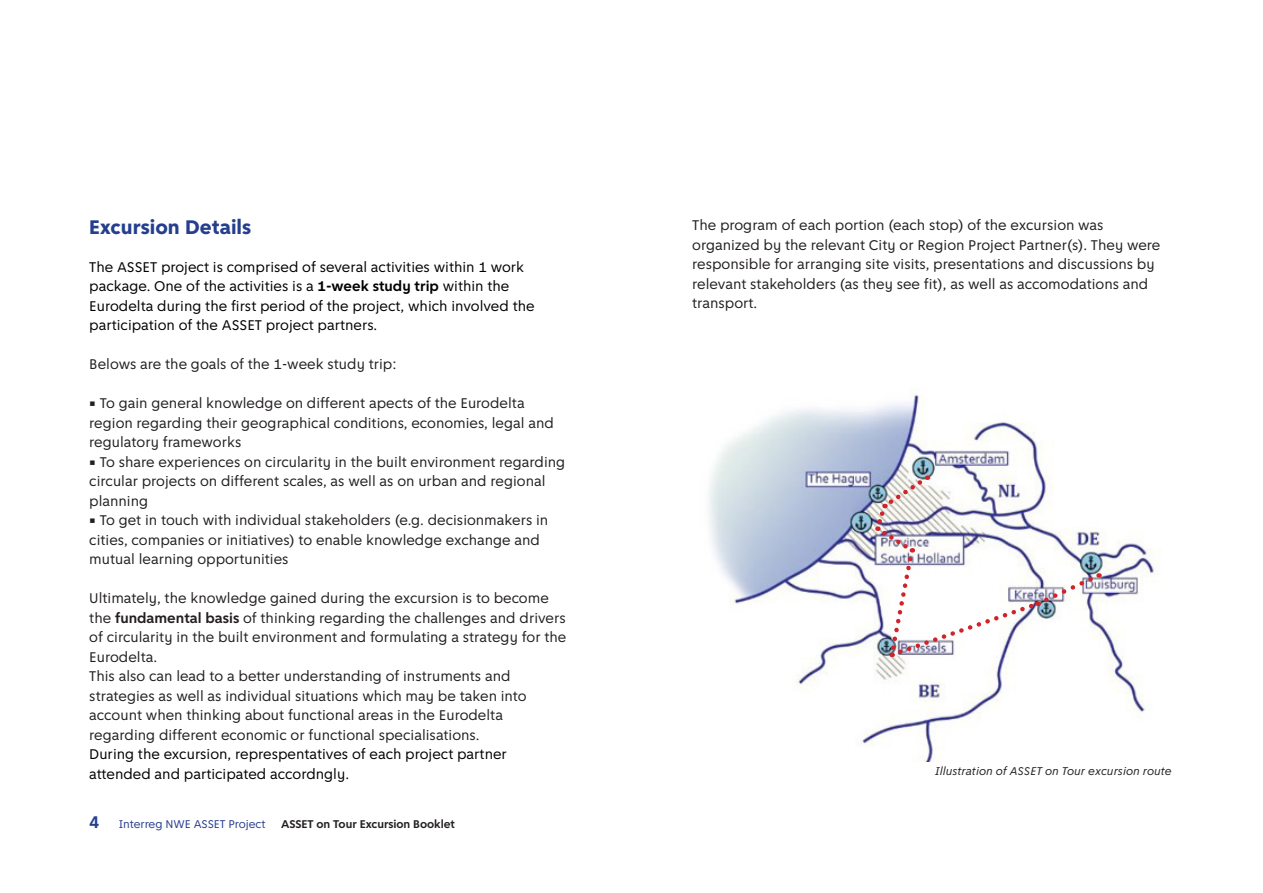
<style>
.page{position:relative;width:1263px;height:893px;background:#fff}
.page>*{position:absolute;margin:0;border:0;box-sizing:border-box;transform-origin:0 0}
.H2_sectie{font:800 21px "Amsterdam Sans";color:#253f8e}
.Plat{font:15px/19.5px "Amsterdam Sans";color:#231f20}
.Plat-2{font:15px/19.5px "Amsterdam Sans";color:#000}
.Alineastijl_2{font:italic 12px "Amsterdam Sans";color:#231f20}
.t1{font:700 12px "Amsterdam Sans";letter-spacing:-.005em;color:#231f20}
.t2{font:12px "Amsterdam Sans";letter-spacing:-.005em;color:#253f8e}
.s1{font-weight:700}
.s2{font-weight:700;font-size:18px}
</style>
<div class="page">
<img style="left:709px;top:394px;width:452px;height:368px">
<img style="left:873px;top:475px;width:227px;height:183px">
<h2 class="H2_sectie" style="left:89px;top:215px;width:163px">Excursion Details</h2>
<p class="Plat-2" style="left:89px;top:257px;width:447px">The ASSET project is comprised of several activities within 1 work package. One of the activities is a <span class="s1">1-week study trip</span> within the Eurodelta during the first period of the project, which involved the participation of the ASSET project partners.</p>
<p class="Plat" style="left:89px;top:354px;width:309px">Belows are the goals of the 1-week study trip:</p>
<p class="Plat" style="left:89px;top:393px;width:466px">• To gain general knowledge on different apects of the Eurodelta region regarding their geographical conditions, economies, legal and regulatory frameworks</p>
<p class="Plat" style="left:89px;top:452px;width:477px">• To share experiences on circularity in the built environment regarding circular projects on different scales, as well as on urban and regional planning</p>
<p class="Plat" style="left:89px;top:510px;width:460px">• To get in touch with individual stakeholders (e.g. decisionmakers in cities, companies or initiatives) to enable knowledge exchange and mutual learning opportunities</p>
<p class="Plat" style="left:89px;top:588px;width:479px">Ultimately, the knowledge gained during the excursion is to become the <span class="s1">fundamental basis</span> of thinking regarding the challenges and drivers of circularity in the built environment and formulating a strategy for the Eurodelta.</p>
<p class="Plat" style="left:89px;top:666px;width:439px">This also can lead to a better understanding of instruments and strategies as well as individual situations which may be taken into account when thinking about functional areas in the Eurodelta regarding different economic or functional specialisations.</p>
<p class="Plat-2" style="left:89px;top:744px;width:419px">During the excursion, represpentatives of each project partner attended and participated accordngly.</p>
<p class="t2" style="left:89px;top:817px;width:178px"><span class="s2">4</span> Interreg NWE ASSET Project</p>
<p class="t1" style="left:281px;top:817px;width:175px">ASSET on Tour Excursion Booklet</p>
<p class="Plat" style="left:692px;top:215px;width:470px">The program of each portion (each stop) of the excursion was organized by the relevant City or Region Project Partner(s). They were responsible for arranging site visits, presentations and discussions by relevant stakeholders (as they see fit), as well as accomodations and transport.</p>
<p class="Alineastijl_2" style="left:935px;top:765px;width:238px">Illustration of ASSET on Tour excursion route</p>
</div>
